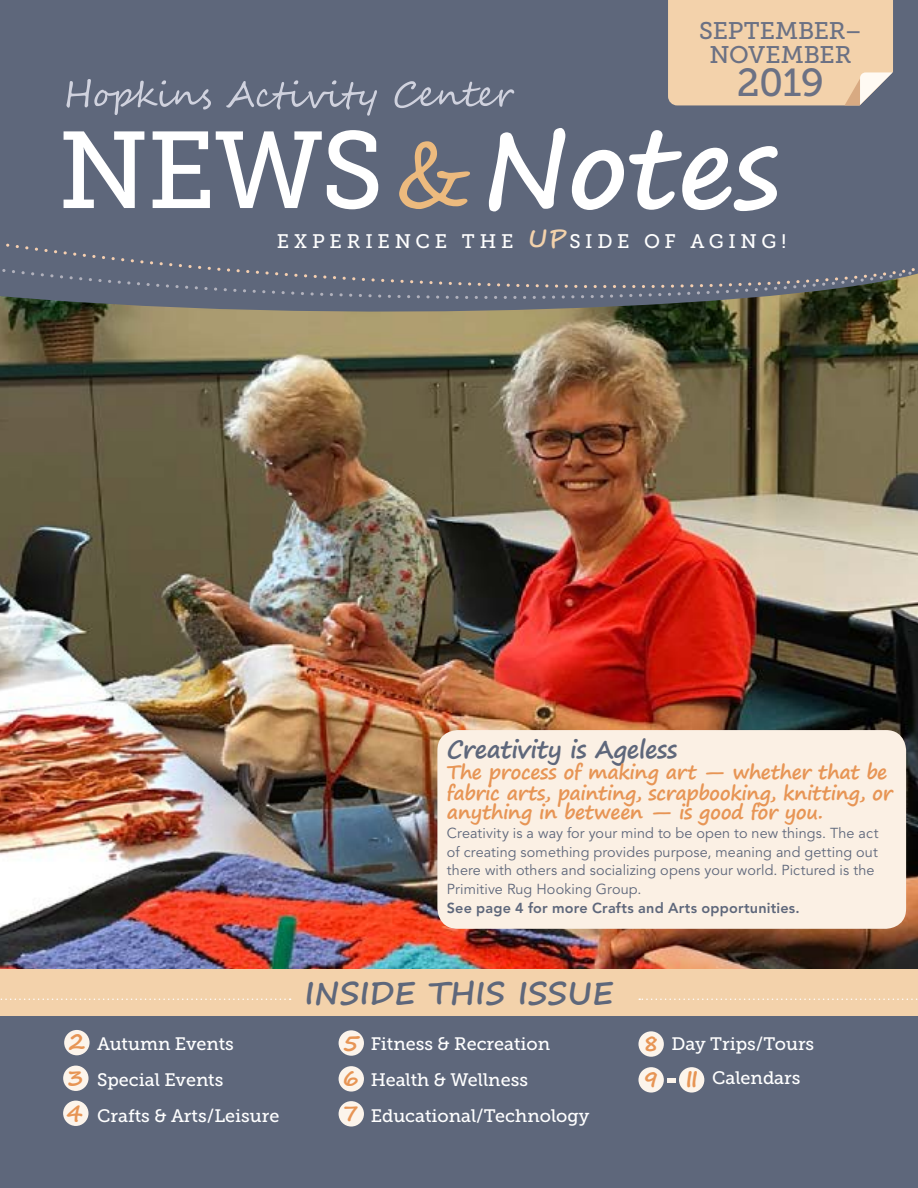
<style>
.page{position:relative;width:918px;height:1188px;background:#fff}
.page>*{position:absolute;margin:0;border:0;box-sizing:border-box;transform-origin:0 0}
.t1{font:39px "Museo Slab 500";color:#6b7184}
.t2{font:700 31.5px "Segoe Print";color:#5e677b}
.t3{font:700 24px "Segoe Print";letter-spacing:-.015em;color:#5e677b}
.t4{font:24px/24px "Museo Slab 500";letter-spacing:-.005em;color:#6b7184;text-align:center}
.t5{font:700 22.8px/36.5px "Segoe Print";color:#e79555}
.t6{font:700 19.5px/20.2px "Segoe Print";letter-spacing:-.015em;color:#e79555}
.t7{font:19.5px "Museo Slab 500";letter-spacing:.245em;color:#fff}
.t8{font:18px/36px "Museo Slab 500";color:#fff}
.t9{font:14.4px/18.8px "Avenir LT Std";letter-spacing:.005em;color:#5e677b}
.t10{font:800 14.4px "Avenir LT Std";letter-spacing:.015em;color:#5e677b}
.s1{font-family:"Segoe Script";font-weight:700;font-size:24px;color:#f3d2ab}
</style>
<div class="page">
<img style="left:0;top:330px;width:918px;height:639px">
<div style="left:0;top:974px;width:918px;height:214px;background:#5e677b"></div>
<div style="left:64px;top:1030px;width:26px;height:25px;background:#fcf4eb;border-radius:50%"></div>
<div style="left:63px;top:1066px;width:26px;height:25px;background:#fcf4eb;border-radius:50%"></div>
<div style="left:63px;top:1101px;width:26px;height:25px;background:#fcf4eb;border-radius:50%"></div>
<div style="left:339px;top:1030px;width:25px;height:26px;background:#fcf4eb;border-radius:50%"></div>
<div style="left:339px;top:1066px;width:25px;height:26px;background:#fcf4eb;border-radius:50%"></div>
<div style="left:339px;top:1101px;width:25px;height:26px;background:#fcf4eb;border-radius:50%"></div>
<div style="left:638px;top:1031px;width:26px;height:26px;background:#fcf4eb;border-radius:50%"></div>
<div style="left:638px;top:1067px;width:26px;height:26px;background:#fcf4eb;border-radius:50%"></div>
<div style="left:679px;top:1067px;width:25px;height:26px;background:#fcf4eb;border-radius:50%"></div>
<svg style="left:667px;top:1078px;width:9px;height:4px"></svg>
<svg style="left:0;top:0;width:918px;height:330px;background:#616876"></svg>
<svg style="left:0;top:299px;width:918px;height:18px;background:#626354"></svg>
<svg style="left:0;top:234px;width:918px;height:65px;background:#60687a"></svg>
<svg style="left:532px;top:0;width:386px;height:105px;background:#b3a497"></svg>
<div style="left:0;top:969px;width:918px;height:47px;background:#f3d2ab"></div>
<svg style="left:639px;top:999px;width:279px;height:1px"></svg>
<svg style="left:0;top:999px;width:291px;height:1px"></svg>
<svg style="left:66px;top:79px;width:145px;height:36px;background:#727a8d"></svg>
<svg style="left:226px;top:80px;width:151px;height:36px;background:#71798c"></svg>
<svg style="left:395px;top:81px;width:119px;height:27px;background:#788092"></svg>
<svg style="left:64px;top:130px;width:314px;height:79px"></svg>
<svg style="left:399px;top:141px;width:71px;height:68px;background:#8b817b"></svg>
<div style="left:437px;top:730px;width:469px;height:199px;background:#fbf0e4;border-radius:20px"></div>
<svg style="left:489px;top:128px;width:76px;height:83px"></svg>
<svg style="left:572px;top:130px;width:206px;height:81px"></svg>
<h3 class="t4" style="left:699px;top:19px;width:164px">SEPTEMBER–<br>NOVEMBER</h3>
<h1 class="t1" style="left:737px;top:61px;width:89px">2019</h1>
<h3 class="t7" style="left:277px;top:230px;width:511px">EXPERIENCE THE <span class="s1">UP</span>SIDE OF AGING!</h3>
<h3 class="t3" style="left:447px;top:727px;width:232px">Creativity is Ageless</h3>
<h3 class="t6" style="left:447px;top:761px;width:447px">The process of making art — whether that be fabric arts, painting, scrapbooking, knitting, or anything in between — is good for you.</h3>
<p class="t9" style="left:447px;top:824px;width:433px">Creativity is a way for your mind to be open to new things. The act of creating something provides purpose, meaning and getting out there with others and socializing opens your world. Pictured is the Primitive Rug Hooking Group.</p>
<p class="t10" style="left:447px;top:899px;width:354px">See page 4 for more Crafts and Arts opportunities.</p>
<h2 class="t2" style="left:304px;top:964px;width:310px">INSIDE THIS ISSUE</h2>
<h3 class="t5" style="left:67px;top:1022px;width:20px">2<br>3</h3>
<h3 class="t5" style="left:342px;top:1025px;width:18px;line-height:35.1px;text-align:justify">5<br>6<br>7</h3>
<h3 class="t5" style="left:642px;top:1024px;width:57px">8<br>9 II</h3>
<p class="t8" style="left:97px;top:1026px;width:184px">Autumn Events<br>Special Events<br>Crafts &amp; Arts/Leisure</p>
<p class="t8" style="left:371px;top:1026px;width:220px">Fitness &amp; Recreation<br>Health &amp; Wellness<br>Educational/Technology</p>
<p class="t8" style="left:671px;top:1026px;width:144px">Day Trips/Tours</p>
<p class="t8" style="left:712px;top:1060px;width:90px">Calendars</p>
<h3 class="t5" style="left:66px;top:1094px;width:18px">4</h3>
</div>
